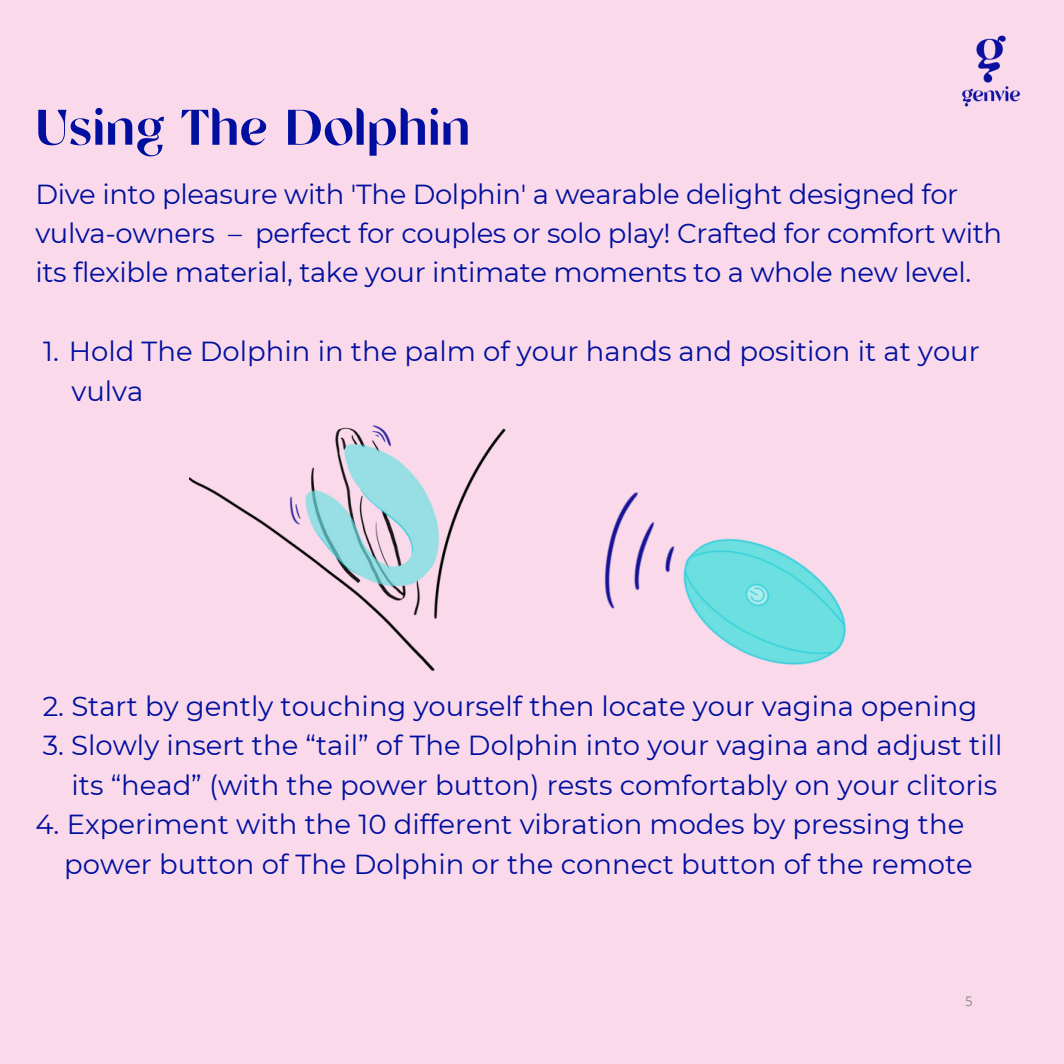
<style>
.page{position:relative;width:1064px;height:1064px;background:#fff}
.page>*{position:absolute;margin:0;border:0;box-sizing:border-box;transform-origin:0 0}
.t1{font:50px "Tangerine";color:#000f9f}
.t2{font:27.5px/39.5px "Montserrat";color:#000f9f}
.t3{font:13.25px "Open Sans";color:#898989}
</style>
<div class="page">
<div style="left:0;top:0;width:1063px;height:1063px;background:#f9d9ea"></div>
<img style="left:962px;top:35px;width:59px;height:72px">
<img style="left:505px;top:429px;width:146px;height:180px">
<img style="left:190px;top:425px;width:315px;height:246px">
<img style="left:651px;top:521px;width:195px;height:144px">
<p class="t1" style="left:35px;top:106px;width:436px">Using The Dolphin</p>
<p class="t2" style="left:35px;top:174px;width:967px">Dive into pleasure with 'The Dolphin' a wearable delight designed for vulva-owners – perfect for couples or solo play! Crafted for comfort with its flexible material, take your intimate moments to a whole new level.</p>
<p class="t2" style="left:43px;top:331px;width:937px">1. Hold The Dolphin in the palm of your hands and position it at your</p>
<p class="t2" style="left:71px;top:371px;width:73px">vulva</p>
<p class="t2" style="left:43px;top:686px;width:935px">2. Start by gently touching yourself then locate your vagina opening</p>
<p class="t2" style="left:43px;top:725px;width:961px">3. Slowly insert the “tail” of The Dolphin into your vagina and adjust till</p>
<p class="t2" style="left:71px;top:765px;width:927px">its “head” (with the power button) rests comfortably on your clitoris</p>
<p class="t2" style="left:35px;top:804px;width:930px">4. Experiment with the 10 different vibration modes by pressing the</p>
<p class="t2" style="left:64px;top:843px;width:909px">power button of The Dolphin or the connect button of the remote</p>
<p class="t3" style="left:964px;top:991px;width:9px">5</p>
</div>
